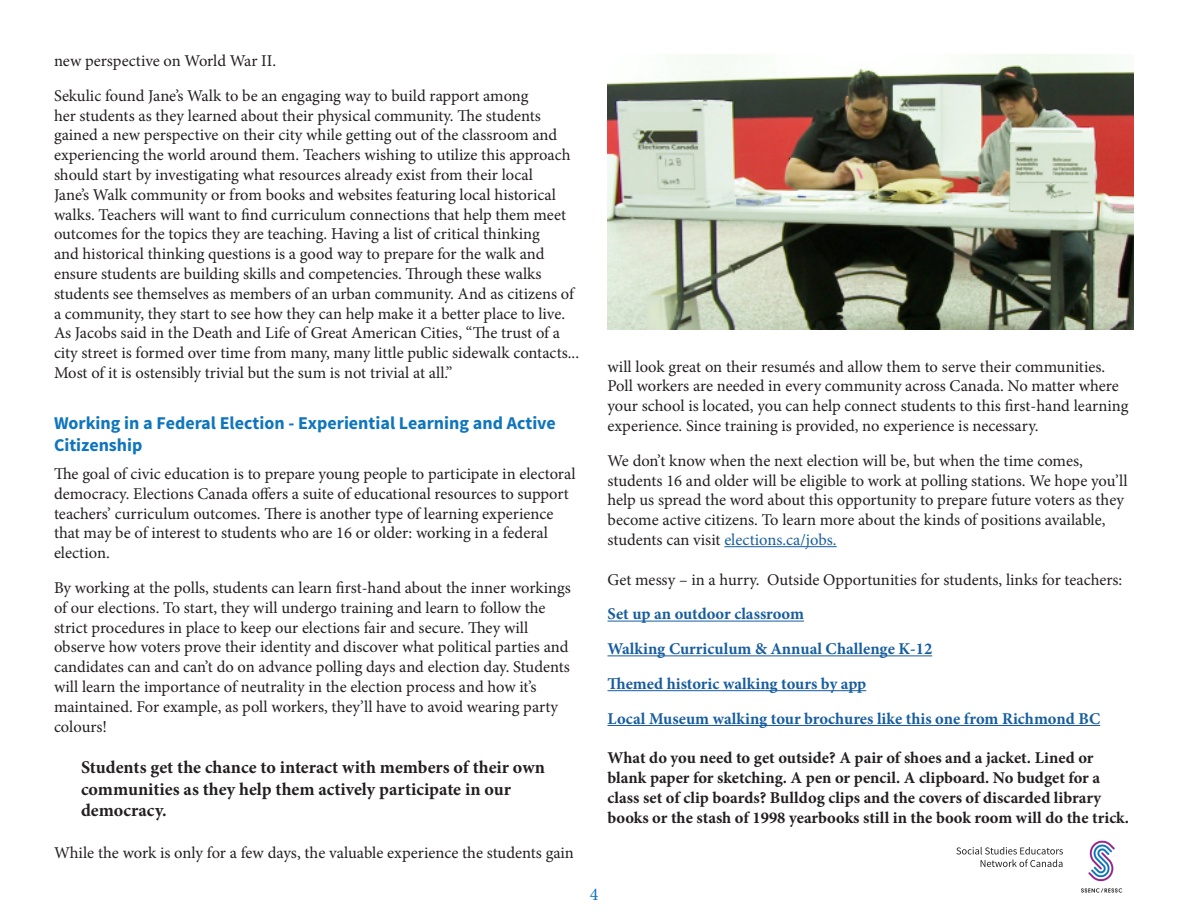
<style>
.page{position:relative;width:1188px;height:918px;background:#fff}
.page>*{position:absolute;margin:0;border:0;box-sizing:border-box;transform-origin:0 0}
.t1{font:700 18px/21.6px "Minion Pro";color:#231f20}
.t2{font:700 18px/21.6px "Source Sans Pro";color:#0f75bd}
.t3{font:18px "Minion Pro";color:#0f75bd}
.t4{font:16.5px/19.8px "Minion Pro";color:#231f20}
.t5{font:700 16.5px/19.8px "Minion Pro";color:#231f20}
.t6{font:700 16.5px "Minion Pro";color:#175d9e}
.s1{color:#175d9e}
</style>
<div class="page">
<hr style="left:724px;top:546px;width:113px;height:1px;background:#175d9e">
<hr style="left:608px;top:621px;width:196px;height:1px;background:#175d9e">
<hr style="left:608px;top:655px;width:324px;height:1px;background:#175d9e">
<hr style="left:608px;top:690px;width:258px;height:1px;background:#175d9e">
<hr style="left:608px;top:725px;width:492px;height:1px;background:#175d9e">
<img style="left:608px;top:54px;width:526px;height:275px">
<svg style="left:956px;top:847px;width:107px;height:20px"></svg>
<img style="left:1081px;top:840px;width:42px;height:53px">
<p class="t4" style="left:54px;top:51px;width:224px">new perspective on World War II.</p>
<p class="t4" style="left:54px;top:86px;width:527px">Sekulic found Jane’s Walk to be an engaging way to build rapport among<br>her students as they learned about their physical community. The students gained a new perspective on their city while getting out of the classroom and experiencing the world around them. Teachers wishing to utilize this approach should start by investigating what resources already exist from their local<br>Jane’s Walk community or from books and websites featuring local historical walks. Teachers will want to find curriculum connections that help them meet outcomes for the topics they are teaching. Having a list of critical thinking<br>and historical thinking questions is a good way to prepare for the walk and ensure students are building skills and competencies. Through these walks students see themselves as members of an urban community. And as citizens of a community, they start to see how they can help make it a better place to live.<br>As Jacobs said in the Death and Life of Great American Cities, “The trust of a city street is formed over time from many, many little public sidewalk contacts...<br>Most of it is ostensibly trivial but the sum is not trivial at all.”</p>
<p class="t2" style="left:54px;top:413px;width:503px">Working in a Federal Election - Experiential Learning and Active<br>Citizenship</p>
<p class="t4" style="left:54px;top:464px;width:523px">The goal of civic education is to prepare young people to participate in electoral democracy. Elections Canada offers a suite of educational resources to support teachers’ curriculum outcomes. There is another type of learning experience that may be of interest to students who are 16 or older: working in a federal election.</p>
<p class="t4" style="left:54px;top:578px;width:518px">By working at the polls, students can learn first-hand about the inner workings of our elections. To start, they will undergo training and learn to follow the strict procedures in place to keep our elections fair and secure. They will observe how voters prove their identity and discover what political parties and candidates can and can’t do on advance polling days and election day. Students will learn the importance of neutrality in the election process and how it’s maintained. For example, as poll workers, they’ll have to avoid wearing party colours!</p>
<p class="t1" style="left:81px;top:756px;width:466px">Students get the chance to interact with members of their own communities as they help them actively participate in our democracy.</p>
<p class="t4" style="left:54px;top:843px;width:521px">While the work is only for a few days, the valuable experience the students gain</p>
<p class="t4" style="left:608px;top:357px;width:499px">will look great on their resumés and allow them to serve their communities.</p>
<p class="t4" style="left:608px;top:376px;width:522px">Poll workers are needed in every community across Canada. No matter where your school is located, you can help connect students to this first-hand learning experience. Since training is provided, no experience is necessary.</p>
<p class="t4" style="left:608px;top:451px;width:522px">We don’t know when the next election will be, but when the time comes, students 16 and older will be eligible to work at polling stations. We hope you’ll help us spread the word about this opportunity to prepare future voters as they become active citizens. To learn more about the kinds of positions available, students can visit <span class="s1">elections.ca/jobs.</span></p>
<p class="t4" style="left:608px;top:570px;width:516px">Get messy – in a hurry. Outside Opportunities for students, links for teachers:</p>
<p class="t6" style="left:608px;top:603px;width:198px">Set up an outdoor classroom</p>
<p class="t6" style="left:608px;top:637px;width:326px">Walking Curriculum &amp; Annual Challenge K-12</p>
<p class="t6" style="left:608px;top:672px;width:260px">Themed historic walking tours by app</p>
<p class="t6" style="left:608px;top:707px;width:494px">Local Museum walking tour brochures like this one from Richmond BC</p>
<p class="t5" style="left:608px;top:748px;width:523px">What do you need to get outside? A pair of shoes and a jacket. Lined or blank paper for sketching. A pen or pencil. A clipboard. No budget for a class set of clip boards? Bulldog clips and the covers of discarded library books or the stash of 1998 yearbooks still in the book room will do the trick.</p>
<p class="t3" style="left:590px;top:882px;width:10px">4</p>
</div>
